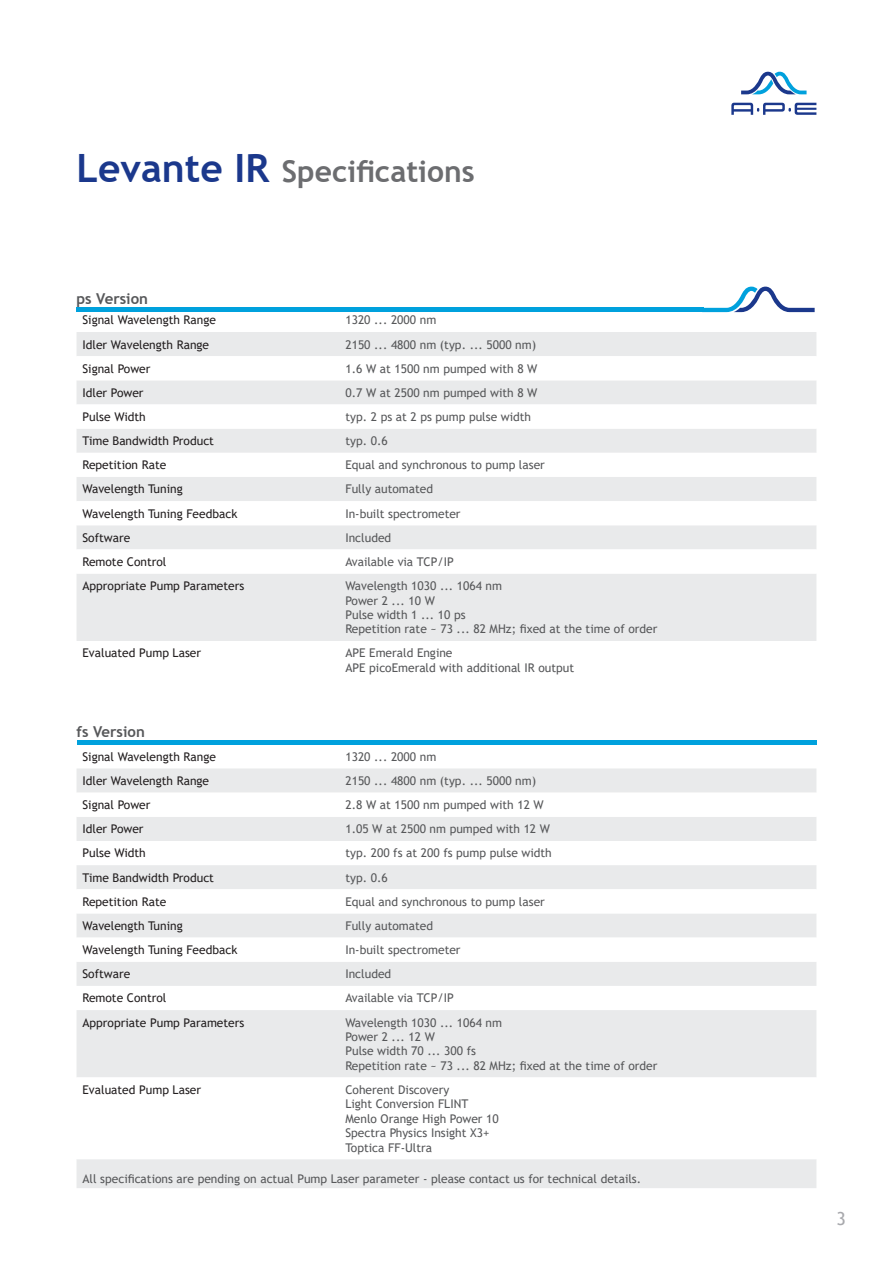
<style>
.page{position:relative;width:893px;height:1263px;background:#fff}
.page>*{position:absolute;margin:0;border:0;box-sizing:border-box;transform-origin:0 0}
._1_Hauptüberschrift{font:700 39px "Trebuchet MS";color:#1b388c}
._2_Unterüberschrift{font:700 30px "Trebuchet MS";color:#6c6d70}
.t1{font:18px "Trebuchet MS";color:#a8a9ad}
.Tabellen_Überschrift{font:700 15px "Trebuchet MS";color:#57585a}
.Tabellen_Text_links{font:12px "Trebuchet MS";color:#231f20}
.Tabellen_Text_rechts{font:12px "Trebuchet MS";color:#57585a}
.Tabellen_Text_links-2{font:12px "Trebuchet MS";color:#57585a}
.Haupttext_als_unterv{font:12px "Trebuchet MS";color:#57585a}
</style>
<div class="page">
<svg style="left:731px;top:103px;width:85px;height:12px"></svg>
<svg style="left:741px;top:72px;width:65px;height:22px"></svg>
<hr style="left:77px;top:308px;width:627px;height:4px;background:#00a1dd">
<svg style="left:702px;top:287px;width:113px;height:25px"></svg>
<hr style="left:77px;top:740px;width:739px;height:4px;background:#00a1dd">
<div style="left:77px;top:768px;width:739px;height:420px;background:#e9eaeb"></div>
<svg style="left:77px;top:793px;width:739px;height:366px"></svg>
<div style="left:77px;top:332px;width:739px;height:24px;background:#e9eaeb"></div>
<svg style="left:77px;top:381px;width:739px;height:260px;fill:#e9eaeb"></svg>
<p class="_1_Hauptüberschrift" style="left:77px;top:144px;width:194px">Levante IR</p>
<p class="_2_Unterüberschrift" style="left:282px;top:152px;width:194px">Specifications</p>
<p class="Tabellen_Überschrift" style="left:77px;top:290px;width:73px">ps Version</p>
<p class="Tabellen_Text_links" style="left:83px;top:313px;width:135px">Signal Wavelength Range</p>
<p class="Tabellen_Text_rechts" style="left:345px;top:313px;width:92px">1320 ... 2000 nm</p>
<p class="Tabellen_Text_links" style="left:83px;top:337px;width:128px">Idler Wavelength Range</p>
<p class="Tabellen_Text_rechts" style="left:345px;top:337px;width:192px">2150 ... 4800 nm (typ. ... 5000 nm)</p>
<p class="Tabellen_Text_links" style="left:83px;top:361px;width:69px">Signal Power</p>
<p class="Tabellen_Text_rechts" style="left:345px;top:361px;width:194px">1.6 W at 1500 nm pumped with 8 W</p>
<p class="Tabellen_Text_links" style="left:83px;top:385px;width:63px">Idler Power</p>
<p class="Tabellen_Text_rechts" style="left:345px;top:385px;width:194px">0.7 W at 2500 nm pumped with 8 W</p>
<p class="Tabellen_Text_links" style="left:83px;top:409px;width:65px">Pulse Width</p>
<p class="Tabellen_Text_rechts" style="left:345px;top:409px;width:187px">typ. 2 ps at 2 ps pump pulse width</p>
<p class="Tabellen_Text_links" style="left:83px;top:433px;width:133px">Time Bandwidth Product</p>
<p class="Tabellen_Text_rechts" style="left:345px;top:433px;width:44px">typ. 0.6</p>
<p class="Tabellen_Text_links" style="left:83px;top:457px;width:85px">Repetition Rate</p>
<p class="Tabellen_Text_rechts" style="left:345px;top:457px;width:201px">Equal and synchronous to pump laser</p>
<p class="Tabellen_Text_links" style="left:83px;top:482px;width:102px">Wavelength Tuning</p>
<p class="Tabellen_Text_rechts" style="left:345px;top:482px;width:89px">Fully automated</p>
<p class="Tabellen_Text_links" style="left:83px;top:506px;width:156px">Wavelength Tuning Feedback</p>
<p class="Tabellen_Text_rechts" style="left:345px;top:506px;width:117px">In-built spectrometer</p>
<p class="Tabellen_Text_links" style="left:83px;top:530px;width:49px">Software</p>
<p class="Tabellen_Text_links-2" style="left:345px;top:530px;width:47px">Included</p>
<p class="Tabellen_Text_links" style="left:83px;top:554px;width:85px">Remote Control</p>
<p class="Tabellen_Text_rechts" style="left:345px;top:554px;width:110px">Available via TCP/IP</p>
<p class="Tabellen_Text_links" style="left:83px;top:578px;width:163px">Appropriate Pump Parameters</p>
<p class="Tabellen_Text_links-2" style="left:345px;top:578px;width:158px">Wavelength 1030 ... 1064 nm</p>
<p class="Tabellen_Text_links-2" style="left:345px;top:593px;width:91px">Power 2 ... 10 W</p>
<p class="Tabellen_Text_links-2" style="left:345px;top:607px;width:122px">Pulse width 1 ... 10 ps</p>
<p class="Tabellen_Text_links-2" style="left:345px;top:621px;width:313px">Repetition rate ~ 73 ... 82 MHz; fixed at the time of order</p>
<p class="Tabellen_Text_links" style="left:83px;top:646px;width:120px">Evaluated Pump Laser</p>
<p class="Tabellen_Text_links-2" style="left:345px;top:646px;width:109px">APE Emerald Engine</p>
<p class="Tabellen_Text_links-2" style="left:345px;top:660px;width:230px">APE picoEmerald with additional IR output</p>
<p class="Tabellen_Überschrift" style="left:77px;top:722px;width:70px">fs Version</p>
<p class="Tabellen_Text_links" style="left:83px;top:749px;width:135px">Signal Wavelength Range</p>
<p class="Tabellen_Text_rechts" style="left:345px;top:749px;width:92px">1320 ... 2000 nm</p>
<p class="Tabellen_Text_links" style="left:83px;top:773px;width:128px">Idler Wavelength Range</p>
<p class="Tabellen_Text_rechts" style="left:345px;top:773px;width:192px">2150 ... 4800 nm (typ. ... 5000 nm)</p>
<p class="Tabellen_Text_links" style="left:83px;top:797px;width:69px">Signal Power</p>
<p class="Tabellen_Text_rechts" style="left:345px;top:797px;width:200px">2.8 W at 1500 nm pumped with 12 W</p>
<p class="Tabellen_Text_links" style="left:83px;top:821px;width:63px">Idler Power</p>
<p class="Tabellen_Text_rechts" style="left:345px;top:821px;width:206px">1.05 W at 2500 nm pumped with 12 W</p>
<p class="Tabellen_Text_links" style="left:83px;top:846px;width:65px">Pulse Width</p>
<p class="Tabellen_Text_rechts" style="left:345px;top:846px;width:208px">typ. 200 fs at 200 fs pump pulse width</p>
<p class="Tabellen_Text_links" style="left:83px;top:870px;width:133px">Time Bandwidth Product</p>
<p class="Tabellen_Text_rechts" style="left:345px;top:870px;width:44px">typ. 0.6</p>
<p class="Tabellen_Text_links" style="left:83px;top:894px;width:85px">Repetition Rate</p>
<p class="Tabellen_Text_rechts" style="left:345px;top:894px;width:201px">Equal and synchronous to pump laser</p>
<p class="Tabellen_Text_links" style="left:83px;top:918px;width:102px">Wavelength Tuning</p>
<p class="Tabellen_Text_rechts" style="left:345px;top:918px;width:89px">Fully automated</p>
<p class="Tabellen_Text_links" style="left:83px;top:942px;width:156px">Wavelength Tuning Feedback</p>
<p class="Tabellen_Text_rechts" style="left:345px;top:942px;width:117px">In-built spectrometer</p>
<p class="Tabellen_Text_links" style="left:83px;top:966px;width:49px">Software</p>
<p class="Tabellen_Text_links-2" style="left:345px;top:966px;width:47px">Included</p>
<p class="Tabellen_Text_links" style="left:83px;top:990px;width:85px">Remote Control</p>
<p class="Tabellen_Text_rechts" style="left:345px;top:990px;width:110px">Available via TCP/IP</p>
<p class="Tabellen_Text_links" style="left:83px;top:1015px;width:163px">Appropriate Pump Parameters</p>
<p class="Tabellen_Text_links-2" style="left:345px;top:1015px;width:158px">Wavelength 1030 ... 1064 nm</p>
<p class="Tabellen_Text_links-2" style="left:345px;top:1029px;width:91px">Power 2 ... 12 W</p>
<p class="Tabellen_Text_links-2" style="left:345px;top:1043px;width:132px">Pulse width 70 ... 300 fs</p>
<p class="Tabellen_Text_links-2" style="left:345px;top:1058px;width:313px">Repetition rate ~ 73 ... 82 MHz; fixed at the time of order</p>
<p class="Tabellen_Text_links" style="left:83px;top:1082px;width:120px">Evaluated Pump Laser</p>
<p class="Tabellen_Text_links-2" style="left:345px;top:1082px;width:105px">Coherent Discovery</p>
<p class="Tabellen_Text_links-2" style="left:345px;top:1096px;width:124px">Light Conversion FLINT</p>
<p class="Tabellen_Text_links-2" style="left:345px;top:1111px;width:155px">Menlo Orange High Power 10</p>
<p class="Tabellen_Text_links-2" style="left:345px;top:1125px;width:145px">Spectra Physics Insight X3+</p>
<p class="Tabellen_Text_links-2" style="left:345px;top:1140px;width:88px">Toptica FF-Ultra</p>
<p class="Haupttext_als_unterv" style="left:83px;top:1171px;width:560px">All specifications are pending on actual Pump Laser parameter - please contact us for technical details.</p>
<h3 class="t1" style="left:837px;top:1207px;width:11px">3</h3>
</div>
